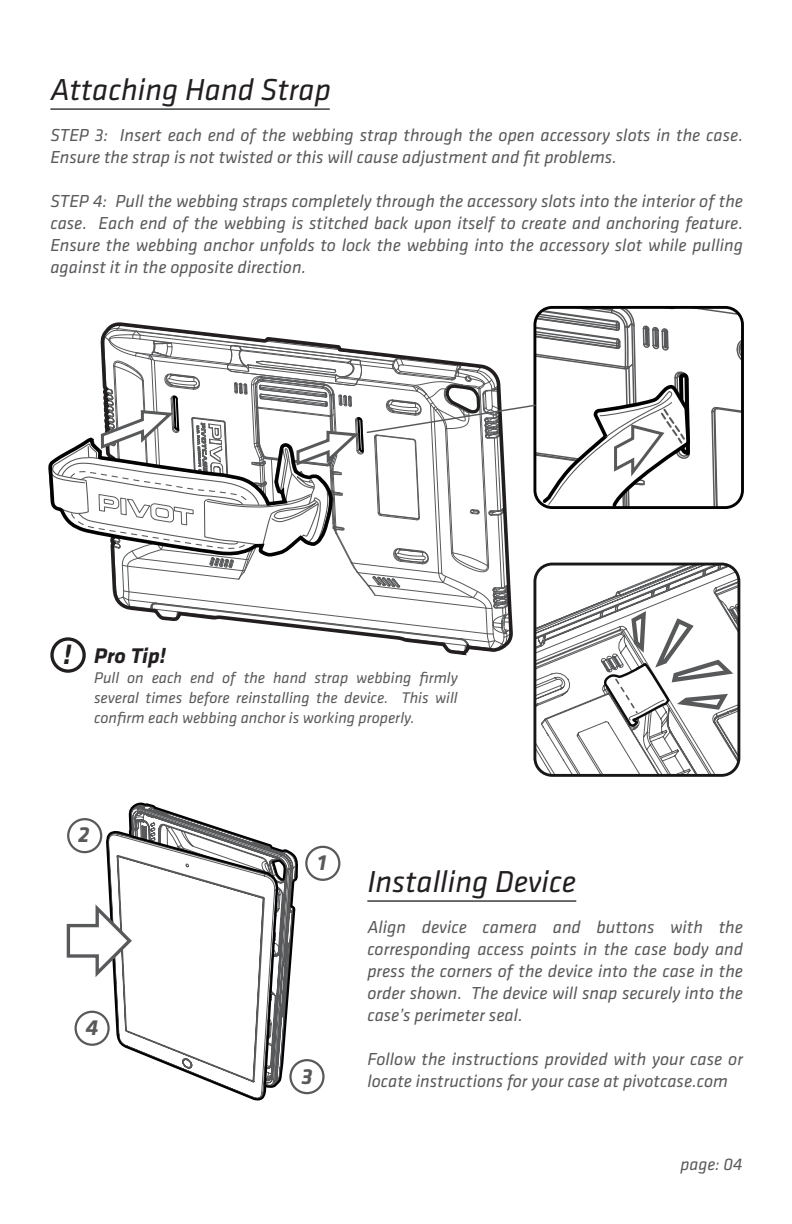
<style>
.page{position:relative;width:792px;height:1224px;background:#fff}
.page>*{position:absolute;margin:0;border:0;box-sizing:border-box;transform-origin:0 0}
.t1{font:italic 31.4px "Klavika";color:#231f20}
.t2{font:italic 700 22.6px "Klavika";color:#58595b}
.t3{font:italic 700 22px "Klavika";color:#231f20}
.t4{font:italic 18px/22px "Klavika";color:#58595b}
.t5{font:italic 17.4px "Klavika";color:#58595b}
.t6{font:italic 16px/20px "Klavika";color:#58595b;text-align:justify}
.s1{font-size:28.2px}
</style>
<div class="page">
<svg style="left:537px;top:756px;width:199px;height:17px"></svg>
<svg style="left:48px;top:307px;width:696px;height:449px"></svg>
<hr style="left:50px;top:108px;width:280px;height:2px;background:#58595b">
<hr style="left:367px;top:900px;width:209px;height:2px;background:#58595b">
<div style="left:67px;top:818px;width:35px;height:35px;border:2px solid #58595b;border-radius:50%"></div>
<div style="left:305px;top:846px;width:35px;height:35px;border:2px solid #58595b;border-radius:50%"></div>
<div style="left:289px;top:1059px;width:36px;height:35px;border:2px solid #58595b;border-radius:50%"></div>
<svg style="left:109px;top:803px;width:189px;height:298px"></svg>
<svg style="left:66px;top:833px;width:212px;height:254px"></svg>
<h1 class="t1" style="left:50px;top:72px;width:282px">Attaching Hand Strap</h1>
<p class="t4" style="left:50px;top:124px;width:694px">STEP 3: Insert each end of the webbing strap through the open accessory slots in the case.<br>Ensure the strap is not twisted or this will cause adjustment and fit problems.</p>
<p class="t4" style="left:50px;top:190px;width:694px;text-align:justify">STEP 4: Pull the webbing straps completely through the accessory slots into the interior of the case. Each end of the webbing is stitched back upon itself to create and anchoring feature.<br>Ensure the webbing anchor unfolds to lock the webbing into the accessory slot while pulling against it in the opposite direction.</p>
<p class="t3" style="left:63px;top:643px;width:104px"><span class="s1">!</span> Pro Tip!</p>
<p class="t6" style="left:94px;top:668px;width:365px">Pull on each end of the hand strap webbing firmly several times before reinstalling the device. This will confirm each webbing anchor is working properly.</p>
<p class="t2" style="left:78px;top:823px;width:13px">2</p>
<p class="t2" style="left:86px;top:1016px;width:14px">4</p>
<p class="t2" style="left:317px;top:850px;width:10px">1</p>
<p class="t2" style="left:301px;top:1064px;width:13px">3</p>
<h1 class="t1" style="left:367px;top:864px;width:210px">Installing Device</h1>
<p class="t4" style="left:367px;top:916px;width:377px;text-align:justify">Align device camera and buttons with the corresponding access points in the case body and press the corners of the device into the case in the order shown. The device will snap securely into the case’s perimeter seal.</p>
<p class="t4" style="left:367px;top:1048px;width:377px">Follow the instructions provided with your case or locate instructions for your case at pivotcase.com</p>
<p class="t5" style="left:680px;top:1154px;width:64px">page: 04</p>
</div>
